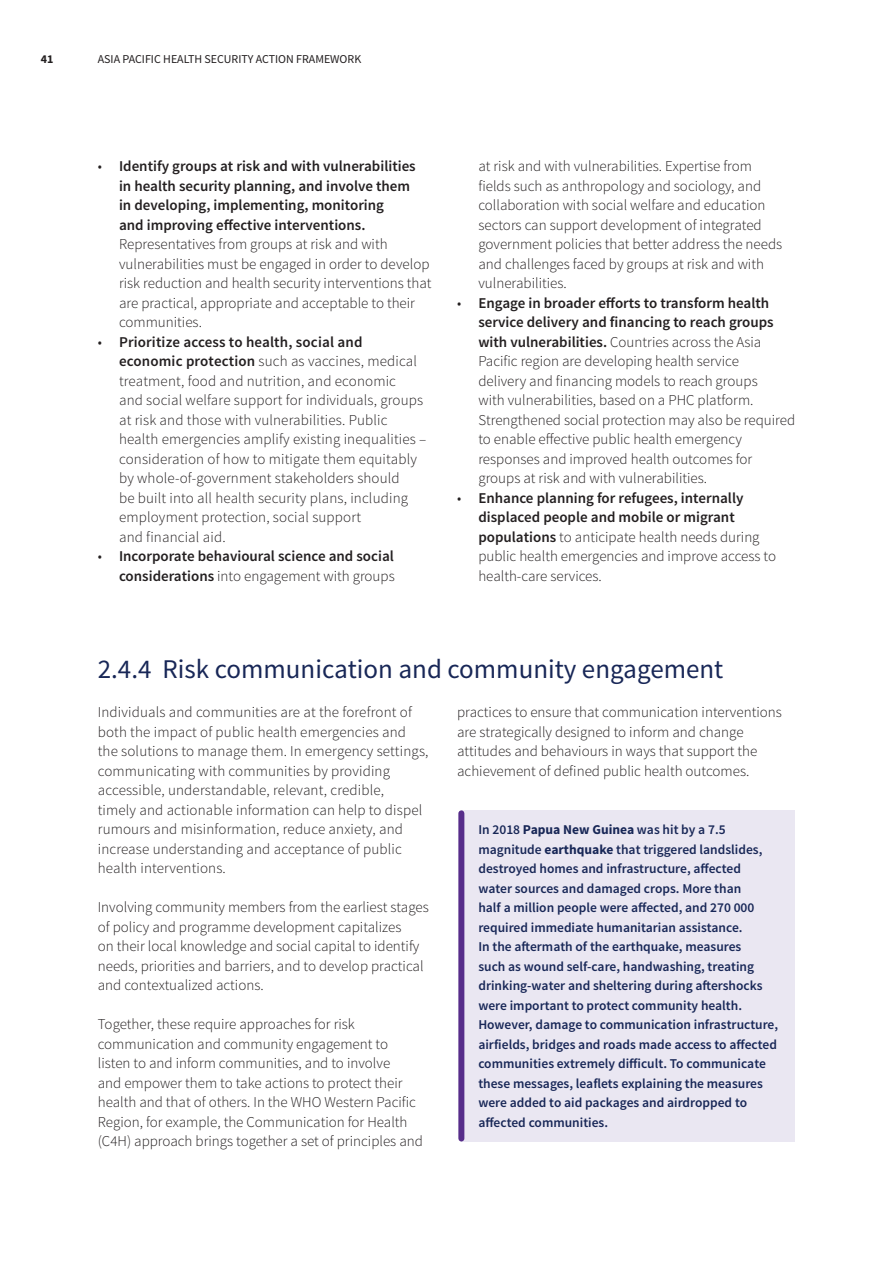
<style>
.page{position:relative;width:893px;height:1263px;background:#fff}
.page>*{position:absolute;margin:0;border:0;box-sizing:border-box;transform-origin:0 0}
.H2{font:27px "Source Sans Pro";color:#182757}
.Text{font:300 15px/19.5px "Source Sans Pro";color:#231f20}
.t1{font:600 15px/19.5px "Source Sans Pro";color:#231f20;text-align:right}
.Box_D4{font:600 13.5px/19.5px "Source Sans Pro";color:#182757}
.t2{font:12px "Source Sans Pro";color:#231f20}
.t3{font:700 12px "Source Sans Pro";color:#231f20}
.s1{font-weight:600}
.s2{font-weight:300}
.s3{font-weight:700}
</style>
<div class="page">
<div style="left:461px;top:810px;width:334px;height:331px;background:#eae7f2"></div>
<div style="left:458px;top:813px;width:6px;height:325px;background:#572d8a"></div>
<p class="t3" style="left:41px;top:51px;width:14px">41</p>
<p class="t2" style="left:98px;top:52px;width:265px">ASIA PACIFIC HEALTH SECURITY ACTION FRAMEWORK</p>
<p class="Text" style="left:119px;top:156px;width:314px;text-indent:-21px">• <span class="s1">Identify groups at risk and with vulnerabilities in health security planning, and involve them<br>in developing, implementing, monitoring<br>and improving effective interventions.<br></span>Representatives from groups at risk and with vulnerabilities must be engaged in order to develop risk reduction and health security interventions that are practical, appropriate and acceptable to their communities.</p>
<p class="Text" style="left:119px;top:332px;width:309px;text-indent:-21px">• <span class="s1">Prioritize access to health, social and economic protection</span> such as vaccines, medical treatment, food and nutrition, and economic<br>and social welfare support for individuals, groups at risk and those with vulnerabilities. Public health emergencies amplify existing inequalities – consideration of how to mitigate them equitably by whole-of-government stakeholders should<br>be built into all health security plans, including employment protection, social support<br>and financial aid.</p>
<p class="t1" style="left:98px;top:547px;width:298px"><span class="s2">•</span> Incorporate behavioural science and social considerations <span class="s2">into engagement with groups</span></p>
<p class="Text" style="left:478px;top:156px;width:305px">at risk and with vulnerabilities. Expertise from fields such as anthropology and sociology, and collaboration with social welfare and education sectors can support development of integrated government policies that better address the needs and challenges faced by groups at risk and with vulnerabilities.</p>
<p class="Text" style="left:478px;top:293px;width:318px;text-indent:-21px">• <span class="s1">Engage in broader efforts to transform health service delivery and financing to reach groups with vulnerabilities.</span> Countries across the Asia Pacific region are developing health service<br>delivery and financing models to reach groups<br>with vulnerabilities, based on a PHC platform.<br>Strengthened social protection may also be required to enable effective public health emergency responses and improved health outcomes for groups at risk and with vulnerabilities.</p>
<p class="Text" style="left:478px;top:488px;width:299px;text-indent:-21px">• <span class="s1">Enhance planning for refugees, internally displaced people and mobile or migrant populations</span> to anticipate health needs during public health emergencies and improve access to health-care services.</p>
<p class="H2" style="left:98px;top:652px;width:627px">2.4.4 Risk communication and community engagement</p>
<p class="Text" style="left:98px;top:702px;width:332px">Individuals and communities are at the forefront of both the impact of public health emergencies and the solutions to manage them. In emergency settings, communicating with communities by providing accessible, understandable, relevant, credible,<br>timely and actionable information can help to dispel rumours and misinformation, reduce anxiety, and increase understanding and acceptance of public health interventions.</p>
<p class="Text" style="left:98px;top:897px;width:333px">Involving community members from the earliest stages of policy and programme development capitalizes<br>on their local knowledge and social capital to identify needs, priorities and barriers, and to develop practical and contextualized actions.</p>
<p class="Text" style="left:98px;top:1014px;width:327px">Together, these require approaches for risk communication and community engagement to listen to and inform communities, and to involve<br>and empower them to take actions to protect their health and that of others. In the WHO Western Pacific Region, for example, the Communication for Health (C4H) approach brings together a set of principles and</p>
<p class="Text" style="left:457px;top:702px;width:326px">practices to ensure that communication interventions are strategically designed to inform and change attitudes and behaviours in ways that support the achievement of defined public health outcomes.</p>
<p class="Box_D4" style="left:478px;top:820px;width:301px">In 2018 <span class="s3">Papua New Guinea</span> was hit by a 7.5 magnitude <span class="s3">earthquake</span> that triggered landslides, destroyed homes and infrastructure, affected<br>water sources and damaged crops. More than<br>half a million people were affected, and 270 000 required immediate humanitarian assistance.<br>In the aftermath of the earthquake, measures<br>such as wound self-care, handwashing, treating drinking-water and sheltering during aftershocks were important to protect community health.<br>However, damage to communication infrastructure, airfields, bridges and roads made access to affected communities extremely difficult. To communicate these messages, leaflets explaining the measures were added to aid packages and airdropped to affected communities.</p>
</div>
